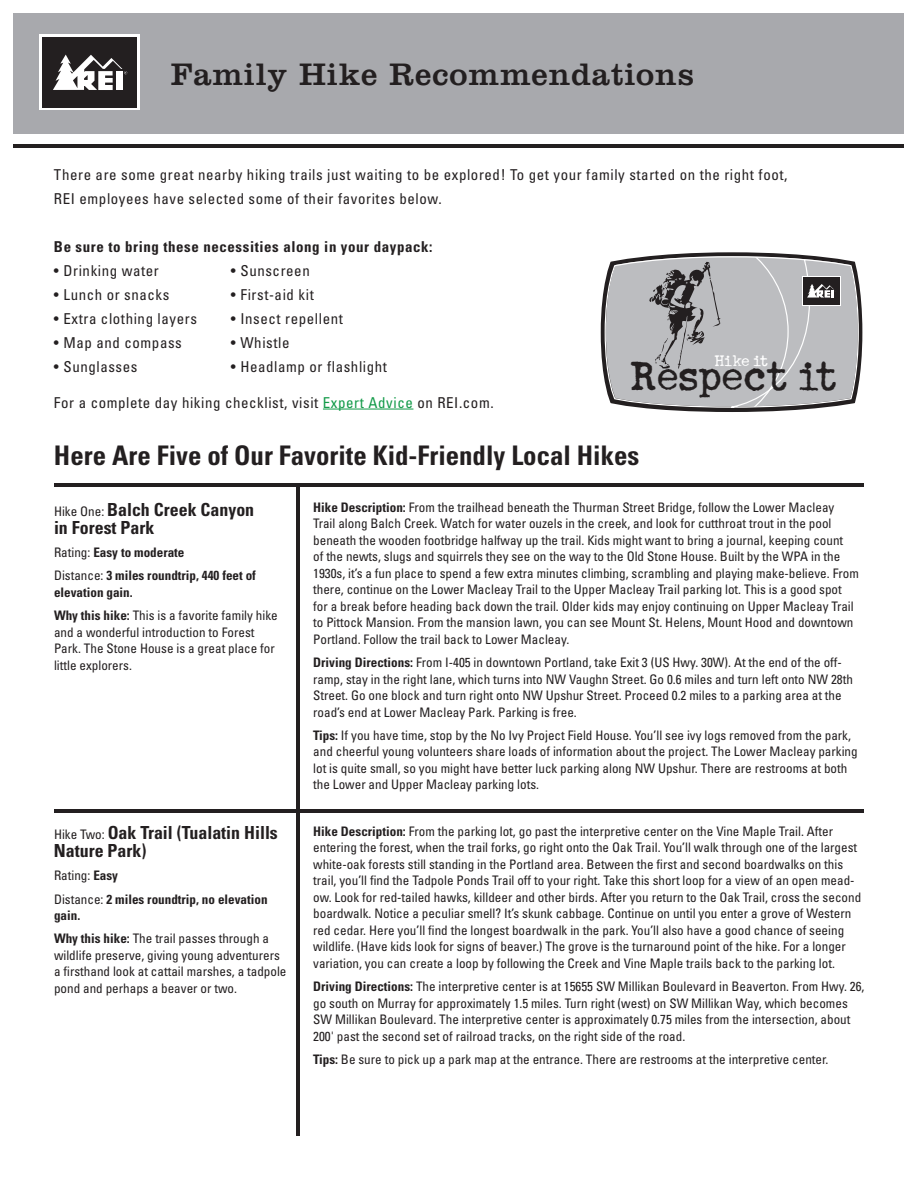
<style>
.page{position:relative;width:918px;height:1188px;background:#fff}
.page>*{position:absolute;margin:0;border:0;box-sizing:border-box;transform-origin:0 0}
.t1{font:47.55px "Schmutz ICG Cleaned";color:#231f20}
.t2{font:32.4px "Clarendon";letter-spacing:.03em;color:#231f20}
.t3{font:700 condensed 27px "Univers";color:#231f20}
.t4{font:700 condensed 18px/18px "Univers";color:#231f20}
.t5{font:17.85px "Schmutz ICG Cleaned";letter-spacing:-.01em;color:#fff}
.t6{font:condensed 15px/24px "Univers";letter-spacing:.04em;color:#231f20}
.t7{font:700 condensed 15px "Univers";letter-spacing:.04em;color:#231f20}
.t8{font:condensed 13.2px/16.5px "Univers";color:#231f20}
.t9{font:700 condensed 13.2px/23.2px "Univers";color:#231f20}
.s1{color:#129a48}
.s2{font-weight:400;font-size:13.2px}
.s3{font-weight:400}
.s4{font-weight:700}
</style>
<div class="page">
<hr style="left:323px;top:409px;width:90px;height:1px;background:#129a48">
<div style="left:14px;top:14px;width:890px;height:120px;background:#a8a9ad"></div>
<div style="left:39px;top:34px;width:101px;height:76px;background:#fff"></div>
<div style="left:42px;top:37px;width:95px;height:70px;background:#231f20"></div>
<svg style="left:53px;top:55px;width:74px;height:35px"></svg>
<hr style="left:14px;top:144px;width:890px;height:3px;background:#231f20">
<hr style="left:54px;top:483px;width:810px;height:3px;background:#231f20">
<hr style="left:54px;top:809px;width:810px;height:3px;background:#231f20">
<hr style="left:297px;top:486px;width:3px;height:650px;background:#231f20">
<svg style="left:601px;top:252px;width:261px;height:160px;background:#adadb0"></svg>
<h2 class="t2" style="left:171px;top:55px;width:524px">Family Hike Recommendations</h2>
<p class="t6" style="left:54px;top:162px;width:735px">There are some great nearby hiking trails just waiting to be explored! To get your family started on the right foot,<br>REI employees have selected some of their favorites below.</p>
<p class="t7" style="left:54px;top:237px;width:380px">Be sure to bring these necessities along in your daypack:</p>
<p class="t6" style="left:54px;top:258px;width:106px">• Drinking water</p>
<p class="t6" style="left:54px;top:282px;width:117px">• Lunch or snacks</p>
<p class="t6" style="left:54px;top:306px;width:145px">• Extra clothing layers</p>
<p class="t6" style="left:54px;top:330px;width:129px">• Map and compass</p>
<p class="t6" style="left:54px;top:354px;width:85px">• Sunglasses</p>
<p class="t6" style="left:54px;top:390px;width:441px">For a complete day hiking checklist, visit <span class="s1">Expert Advice</span> on REI.com.</p>
<h3 class="t3" style="left:54px;top:438px;width:587px">Here Are Five of Our Favorite Kid-Friendly Local Hikes</h3>
<p class="t6" style="left:231px;top:258px;width:80px">• Sunscreen</p>
<p class="t6" style="left:231px;top:282px;width:84px">• First-aid kit</p>
<p class="t6" style="left:231px;top:306px;width:113px">• Insect repellent</p>
<p class="t6" style="left:231px;top:330px;width:60px">• Whistle</p>
<p class="t6" style="left:231px;top:354px;width:158px">• Headlamp or flashlight</p>
<h1 class="t1" style="left:630px;top:348px;width:209px">Respect it</h1>
<h3 class="t5" style="left:715px;top:350px;width:55px">Hike it</h3>
<h3 class="t4" style="left:54px;top:500px;width:202px"><span class="s2">Hike One:</span> Balch Creek Canyon in Forest Park</h3>
<p class="t9" style="left:54px;top:541px;width:203px"><span class="s3">Rating:</span> Easy to moderate<br><span class="s3">Distance:</span> 3 miles roundtrip, 440 feet of</p>
<p class="t9" style="left:54px;top:580px;width:225px">elevation gain.<br>Why this hike: <span class="s3">This is a favorite family hike</span></p>
<p class="t8" style="left:54px;top:623px;width:222px">and a wonderful introduction to Forest<br>Park. The Stone House is a great place for little explorers.</p>
<h3 class="t4" style="left:54px;top:823px;width:225px"><span class="s2">Hike Two:</span> Oak Trail (Tualatin Hills<br>Nature Park)</h3>
<p class="t9" style="left:54px;top:864px;width:215px"><span class="s3">Rating:</span> Easy<br><span class="s3">Distance:</span> 2 miles roundtrip, no elevation</p>
<p class="t8" style="left:54px;top:903px;width:217px;line-height:23.2px"><span class="s4">gain.<br>Why this hike:</span> The trail passes through a</p>
<p class="t8" style="left:54px;top:947px;width:234px">wildlife preserve, giving young adventurers a firsthand look at cattail marshes, a tadpole pond and perhaps a beaver or two.</p>
<p class="t8" style="left:313px;top:499px;width:547px"><span class="s4">Hike Description:</span> From the trailhead beneath the Thurman Street Bridge, follow the Lower Macleay Trail along Balch Creek. Watch for water ouzels in the creek, and look for cutthroat trout in the pool beneath the wooden footbridge halfway up the trail. Kids might want to bring a journal, keeping count<br>of the newts, slugs and squirrels they see on the way to the Old Stone House. Built by the WPA in the 1930s, it’s a fun place to spend a few extra minutes climbing, scrambling and playing make-believe. From there, continue on the Lower Macleay Trail to the Upper Macleay Trail parking lot. This is a good spot for a break before heading back down the trail. Older kids may enjoy continuing on Upper Macleay Trail to Pittock Mansion. From the mansion lawn, you can see Mount St. Helens, Mount Hood and downtown Portland. Follow the trail back to Lower Macleay.</p>
<p class="t8" style="left:313px;top:654px;width:541px"><span class="s4">Driving Directions:</span> From I-405 in downtown Portland, take Exit 3 (US Hwy. 30W). At the end of the off&shy;ramp, stay in the right lane, which turns into NW Vaughn Street. Go 0.6 miles and turn left onto NW 28th Street. Go one block and turn right onto NW Upshur Street. Proceed 0.2 miles to a parking area at the road’s end at Lower Macleay Park. Parking is free.</p>
<p class="t8" style="left:313px;top:727px;width:546px"><span class="s4">Tips:</span> If you have time, stop by the No Ivy Project Field House. You’ll see ivy logs removed from the park, and cheerful young volunteers share loads of information about the project. The Lower Macleay parking lot is quite small, so you might have better luck parking along NW Upshur. There are restrooms at both the Lower and Upper Macleay parking lots.</p>
<p class="t8" style="left:313px;top:823px;width:550px"><span class="s4">Hike Description:</span> From the parking lot, go past the interpretive center on the Vine Maple Trail. After entering the forest, when the trail forks, go right onto the Oak Trail. You’ll walk through one of the largest white-oak forests still standing in the Portland area. Between the first and second boardwalks on this trail, you’ll find the Tadpole Ponds Trail off to your right. Take this short loop for a view of an open mead&shy;ow. Look for red-tailed hawks, killdeer and other birds. After you return to the Oak Trail, cross the second boardwalk. Notice a peculiar smell? It’s skunk cabbage. Continue on until you enter a grove of Western red cedar. Here you’ll find the longest boardwalk in the park. You’ll also have a good chance of seeing wildlife. (Have kids look for signs of beaver.) The grove is the turnaround point of the hike. For a longer variation, you can create a loop by following the Creek and Vine Maple trails back to the parking lot.</p>
<p class="t8" style="left:313px;top:978px;width:553px"><span class="s4">Driving Directions:</span> The interpretive center is at 15655 SW Millikan Boulevard in Beaverton. From Hwy. 26, go south on Murray for approximately 1.5 miles. Turn right (west) on SW Millikan Way, which becomes SW Millikan Boulevard. The interpretive center is approximately 0.75 miles from the intersection, about 200' past the second set of railroad tracks, on the right side of the road.</p>
<p class="t8" style="left:313px;top:1051px;width:517px"><span class="s4">Tips:</span> Be sure to pick up a park map at the entrance. There are restrooms at the interpretive center.</p>
</div>
